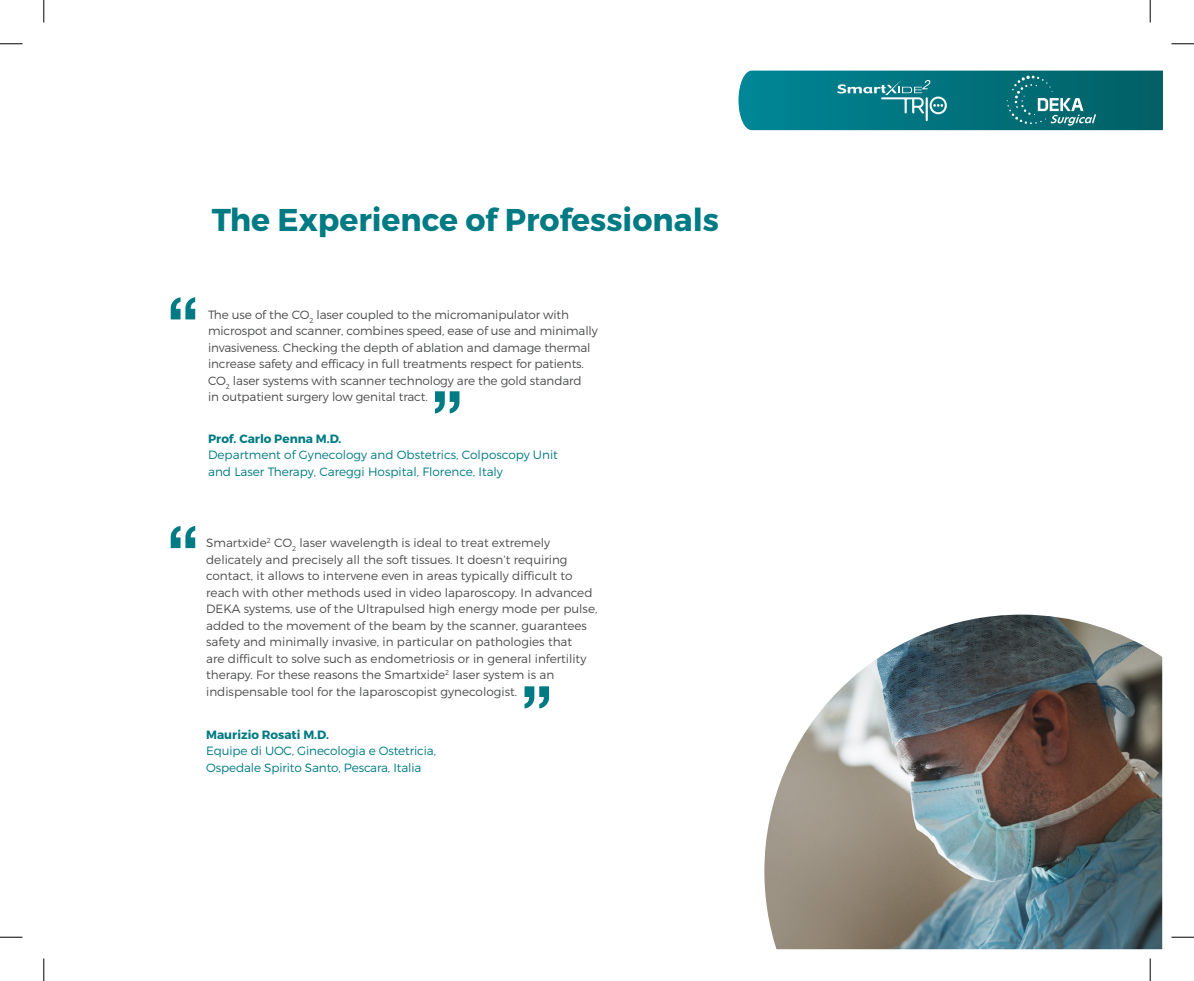
<style>
.page{position:relative;width:1194px;height:981px;background:#fff}
.page>*{position:absolute;margin:0;border:0;box-sizing:border-box;transform-origin:0 0}
.t1{font:700 69px "Helvetica Neue";color:#007a83}
.t2{font:31.5px "Trueno Bd";color:#007a83}
.t3{font:12px/16.5px "Trueno Lt";color:#4b4c4d}
.t4{font:12px "Trueno Lt";color:#007a83}
.t5{font:12px "Trueno Bd";color:#007a83}
</style>
<div class="page">
<img style="left:764px;top:614px;width:397px;height:335px">
<svg style="left:738px;top:71px;width:424px;height:59px;background:#0f7a85"></svg>
<svg style="left:0;top:44px;width:22px;height:1px"></svg>
<svg style="left:1171px;top:44px;width:22px;height:1px"></svg>
<svg style="left:0;top:936px;width:22px;height:1px"></svg>
<svg style="left:1171px;top:936px;width:22px;height:1px"></svg>
<svg style="left:44px;top:0;width:1px;height:23px"></svg>
<svg style="left:44px;top:958px;width:1px;height:22px"></svg>
<svg style="left:1149px;top:0;width:1px;height:23px"></svg>
<svg style="left:1149px;top:958px;width:1px;height:22px"></svg>
<p class="t2" style="left:212px;top:200px;width:508px">The Experience of Professionals</p>
<p class="t1" style="left:167px;top:268px;width:33px">“</p>
<p class="t3" style="left:208px;top:306px;width:391px">The use of the CO<sub>2</sub> laser coupled to the micromanipulator with microspot and scanner, combines speed, ease of use and minimally invasiveness. Checking the depth of ablation and damage thermal increase safety and efficacy in full treatments respect for patients.<br>CO<sub>2</sub> laser systems with scanner technology are the gold standard</p>
<p class="t3" style="left:208px;top:388px;width:221px">in outpatient surgery low genital tract.</p>
<p class="t5" style="left:208px;top:431px;width:135px">Prof. Carlo Penna M.D.</p>
<p class="t4" style="left:208px;top:447px;width:351px">Department of Gynecology and Obstetrics, Colposcopy Unit</p>
<p class="t4" style="left:208px;top:464px;width:296px">and Laser Therapy, Careggi Hospital, Florence, Italy</p>
<p class="t1" style="left:431px;top:362px;width:33px">”</p>
<p class="t1" style="left:167px;top:496px;width:33px">“</p>
<p class="t3" style="left:206px;top:534px;width:393px">Smartxide<sup>2</sup> CO<sub>2</sub> laser wavelength is ideal to treat extremely delicately and precisely all the soft tissues. It doesn’t requiring contact, it allows to intervene even in areas typically difficult to reach with other methods used in video laparoscopy. In advanced DEKA systems, use of the Ultrapulsed high energy mode per pulse, added to the movement of the beam by the scanner, guarantees safety and minimally invasive, in particular on pathologies that<br>are difficult to solve such as endometriosis or in general infertility therapy. For these reasons the Smartxide<sup>2</sup> laser system is an indispensable tool for the laparoscopist gynecologist.</p>
<p class="t1" style="left:520px;top:656px;width:33px">”</p>
<p class="t5" style="left:206px;top:727px;width:124px">Maurizio Rosati M.D.</p>
<p class="t4" style="left:206px;top:743px;width:231px">Equipe di UOC, Ginecologia e Ostetricia,</p>
<p class="t4" style="left:206px;top:760px;width:217px">Ospedale Spirito Santo, Pescara, Italia</p>
</div>
